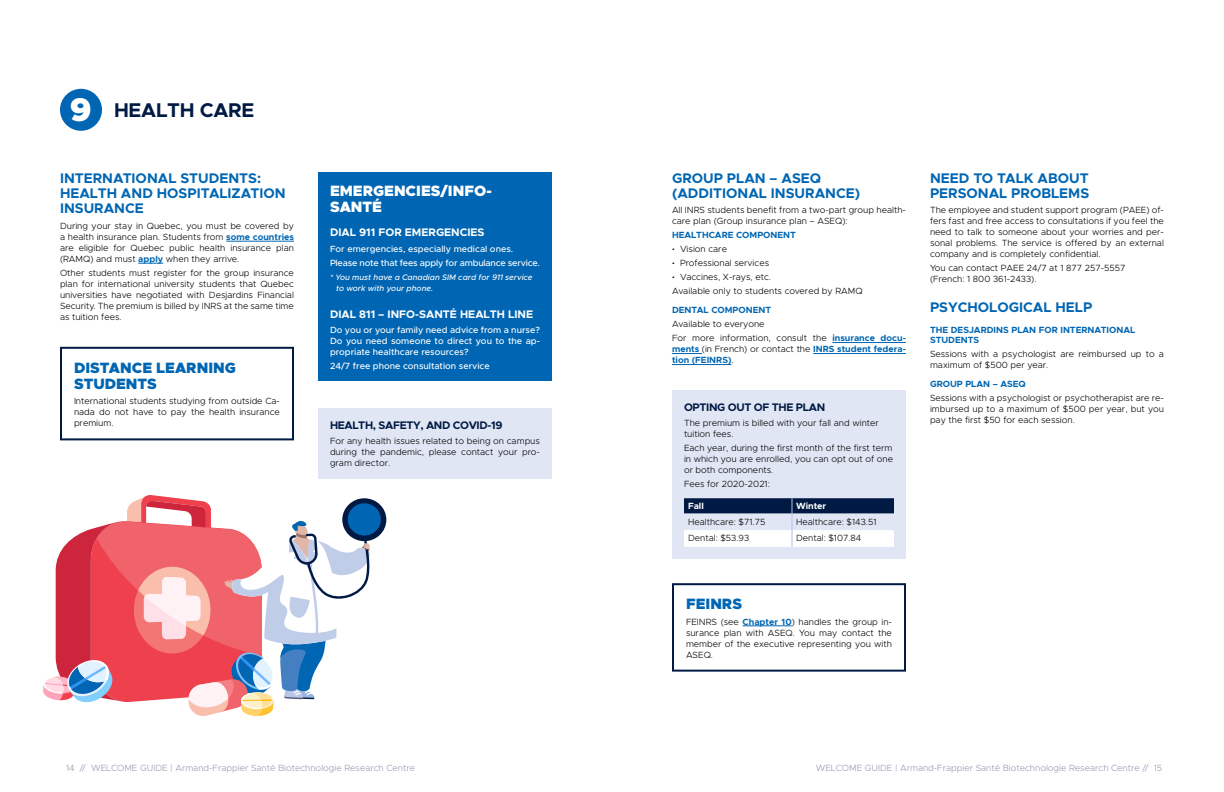
<style>
.page{position:relative;width:1224px;height:792px;background:#fff}
.page>*{position:absolute;margin:0;border:0;box-sizing:border-box;transform-origin:0 0}
.t1{font:900 33px "Metropolis";color:#fff}
.t2{font:700 20px "Metropolis";letter-spacing:-.01em;color:#001a44}
.t3{font:900 15px/16.2px "Metropolis";color:#0066b3}
.t4{font:900 15px/16.2px "Metropolis";color:#fff}
.t5{font:700 14px/15.1px "Metropolis";color:#0066b3}
.t6{font:700 11px "Metropolis";color:#fff}
.t7{font:700 11px "Metropolis";letter-spacing:-.03em;color:#001a44}
.t8{font:300 9px/11px "Metropolis";color:#000;text-align:justify}
.t9{font:500 9px/11px "Metropolis";color:#fff;text-align:justify}
.t10{font:300 9px "Metropolis";color:#9799b0}
.t11{font:700 9px/11px "Metropolis";color:#0066b3}
.t12{font:500 9px/14px "Metropolis";letter-spacing:-.02em;color:#fff}
.t13{font:700 9px "Metropolis";color:#fff}
.t14{font:italic 500 8px/11px "Metropolis";color:#fff}
.s1{font-weight:700;color:#0066b3}
.s2{font-weight:300;color:#000}
</style>
<div class="page">
<div style="left:60px;top:347px;width:234px;height:93px;border:2px solid #001a44"></div>
<hr style="left:743px;top:626px;width:49px;height:1px;background:#0066b3">
<div style="left:672px;top:583px;width:234px;height:89px;border:2px solid #001a44"></div>
<div style="left:318px;top:172px;width:234px;height:209px;background:#0066b3"></div>
<div style="left:60px;top:89px;width:42px;height:42px;background:#0066b3;border-radius:50%"></div>
<hr style="left:226px;top:241px;width:68px;height:1px;background:#0066b3">
<svg style="left:138px;top:263px;width:25px;height:1px"></svg>
<div style="left:672px;top:390px;width:234px;height:169px;background:#e1e6f4"></div>
<svg style="left:684px;top:498px;width:210px;height:49px"></svg>
<div style="left:318px;top:408px;width:234px;height:70px;background:#e1e6f4"></div>
<hr style="left:832px;top:342px;width:74px;height:1px;background:#0066b3">
<hr style="left:672px;top:353px;width:30px;height:1px;background:#0066b3">
<hr style="left:813px;top:353px;width:93px;height:1px;background:#0066b3">
<hr style="left:672px;top:364px;width:59px;height:1px;background:#0066b3">
<div style="left:342px;top:498px;width:44px;height:43px;background:#001a44;border-radius:50%"></div>
<svg style="left:43px;top:495px;width:338px;height:221px"></svg>
<h1 class="t1" style="left:70px;top:88px;width:23px">9</h1>
<h2 class="t2" style="left:114px;top:97px;width:142px">HEALTH CARE</h2>
<h3 class="t5" style="left:60px;top:171px;width:227px">INTERNATIONAL STUDENTS:<br>HEALTH AND HOSPITALIZATION<br>INSURANCE</h3>
<p class="t8" style="left:60px;top:220px;width:236px">During your stay in Quebec, you must be covered by a health insurance plan. Students from <span class="s1">some countries </span>are eligible for Quebec public health insurance plan (RAMQ) and must <span class="s1">apply</span> when they arrive.</p>
<p class="t8" style="left:60px;top:267px;width:236px">Other students must register for the group insurance plan for international university students that Quebec universities have negotiated with Desjardins Financial Security. The premium is billed by INRS at the same time as tuition fees.</p>
<h3 class="t3" style="left:74px;top:359px;width:163px">DISTANCE LEARNING<br>STUDENTS</h3>
<p class="t8" style="left:74px;top:396px;width:208px">International students studying from outside Ca&shy;nada do not have to pay the health insurance premium.</p>
<h3 class="t4" style="left:330px;top:183px;width:163px">EMERGENCIES/INFO-<br>SANTÉ</h3>
<p class="t6" style="left:330px;top:225px;width:156px">DIAL 911 FOR EMERGENCIES</p>
<p class="t12" style="left:330px;top:242px;width:212px">For emergencies, especially medical ones.<br>Please note that fees apply for ambulance service.</p>
<p class="t14" style="left:336px;top:271px;width:198px;text-indent:-6px">* You must have a Canadian SIM card for 911 service to work with your phone.</p>
<p class="t6" style="left:330px;top:307px;width:205px">DIAL 811 – INFO-SANTÉ HEALTH LINE</p>
<p class="t9" style="left:330px;top:324px;width:212px">Do you or your family need advice from a nurse?<br>Do you need someone to direct you to the ap&shy;propriate healthcare resources?</p>
<p class="t9" style="left:330px;top:360px;width:161px">24/7 free phone consultation service</p>
<p class="t7" style="left:330px;top:418px;width:174px">HEALTH, SAFETY, AND COVID-19</p>
<p class="t8" style="left:330px;top:436px;width:211px">For any health issues related to being on campus during the pandemic, please contact your pro&shy;gram director.</p>
<h3 class="t5" style="left:672px;top:170px;width:190px">GROUP PLAN – ASEQ (ADDITIONAL INSURANCE)</h3>
<p class="t8" style="left:672px;top:205px;width:235px">All INRS students benefit from a two-part group health&shy;care plan (Group insurance plan – ASEQ):</p>
<p class="t8" style="left:672px;top:228px;width:192px;line-height:14px;text-align:left"><span class="s1">HEALTHCARE COMPONENT<br></span><sup>.</sup> Vision care<br><sup>.</sup> Professional services<br><sup>.</sup> Vaccines, X-rays, etc.<br>Available only to students covered by RAMQ</p>
<p class="t11" style="left:672px;top:305px;width:101px">DENTAL COMPONENT</p>
<p class="t8" style="left:672px;top:317px;width:235px;line-height:14px">Available to everyone<br>For more information, consult the <span class="s1">insurance docu-</span></p>
<p class="t11" style="left:672px;top:344px;width:236px">ments <span class="s2">(in French) or contact the</span> INRS student federa&shy;tion (FEINRS)<span class="s2">.</span></p>
<p class="t7" style="left:684px;top:400px;width:143px">OPTING OUT OF THE PLAN</p>
<p class="t8" style="left:684px;top:418px;width:196px">The premium is billed with your fall and winter tuition fees.</p>
<p class="t8" style="left:684px;top:443px;width:211px">Each year, during the first month of the first term in which you are enrolled, you can opt out of one or both components.</p>
<p class="t8" style="left:684px;top:479px;width:87px">Fees for 2020-2021:</p>
<p class="t13" style="left:688px;top:501px;width:17px">Fall</p>
<p class="t13" style="left:796px;top:501px;width:32px">Winter</p>
<p class="t8" style="left:688px;top:516px;width:79px">Healthcare: $71.75</p>
<p class="t8" style="left:796px;top:516px;width:82px">Healthcare: $143.51</p>
<p class="t8" style="left:688px;top:533px;width:63px">Dental: $53.93</p>
<p class="t8" style="left:796px;top:533px;width:67px">Dental: $107.84</p>
<h3 class="t3" style="left:686px;top:596px;width:58px">FEINRS</h3>
<p class="t8" style="left:686px;top:616px;width:208px">FEINRS (see <span class="s1">Chapter 10</span>) handles the group in&shy;surance plan with ASEQ. You may contact the member of the executive representing you with ASEQ.</p>
<h3 class="t5" style="left:930px;top:170px;width:161px">NEED TO TALK ABOUT<br>PERSONAL PROBLEMS</h3>
<p class="t8" style="left:930px;top:205px;width:236px">The employee and student support program (PAEE) of&shy;fers fast and free access to consultations if you feel the need to talk to someone about your worries and per&shy;sonal problems. The service is offered by an external company and is completely confidential.</p>
<p class="t8" style="left:930px;top:263px;width:197px">You can contact PAEE 24/7 at 1 877 257-5557 (French: 1 800 361-2433).</p>
<h3 class="t5" style="left:930px;top:300px;width:164px">PSYCHOLOGICAL HELP</h3>
<p class="t11" style="left:930px;top:325px;width:207px;line-height:10px">THE DESJARDINS PLAN FOR INTERNATIONAL<br>STUDENTS</p>
<p class="t8" style="left:930px;top:348px;width:236px">Sessions with a psychologist are reimbursed up to a maximum of $500 per year.</p>
<p class="t11" style="left:930px;top:378px;width:97px">GROUP PLAN – ASEQ</p>
<p class="t8" style="left:930px;top:392px;width:236px">Sessions with a psychologist or psychotherapist are re&shy;imbursed up to a maximum of $500 per year, but you pay the first $50 for each session.</p>
<p class="t10" style="left:66px;top:762px;width:351px">14 // WELCOME GUIDE | Armand-Frappier Santé Biotechnologie Research Centre</p>
<p class="t10" style="left:816px;top:762px;width:348px">WELCOME GUIDE | Armand-Frappier Santé Biotechnologie Research Centre // 15</p>
</div>
